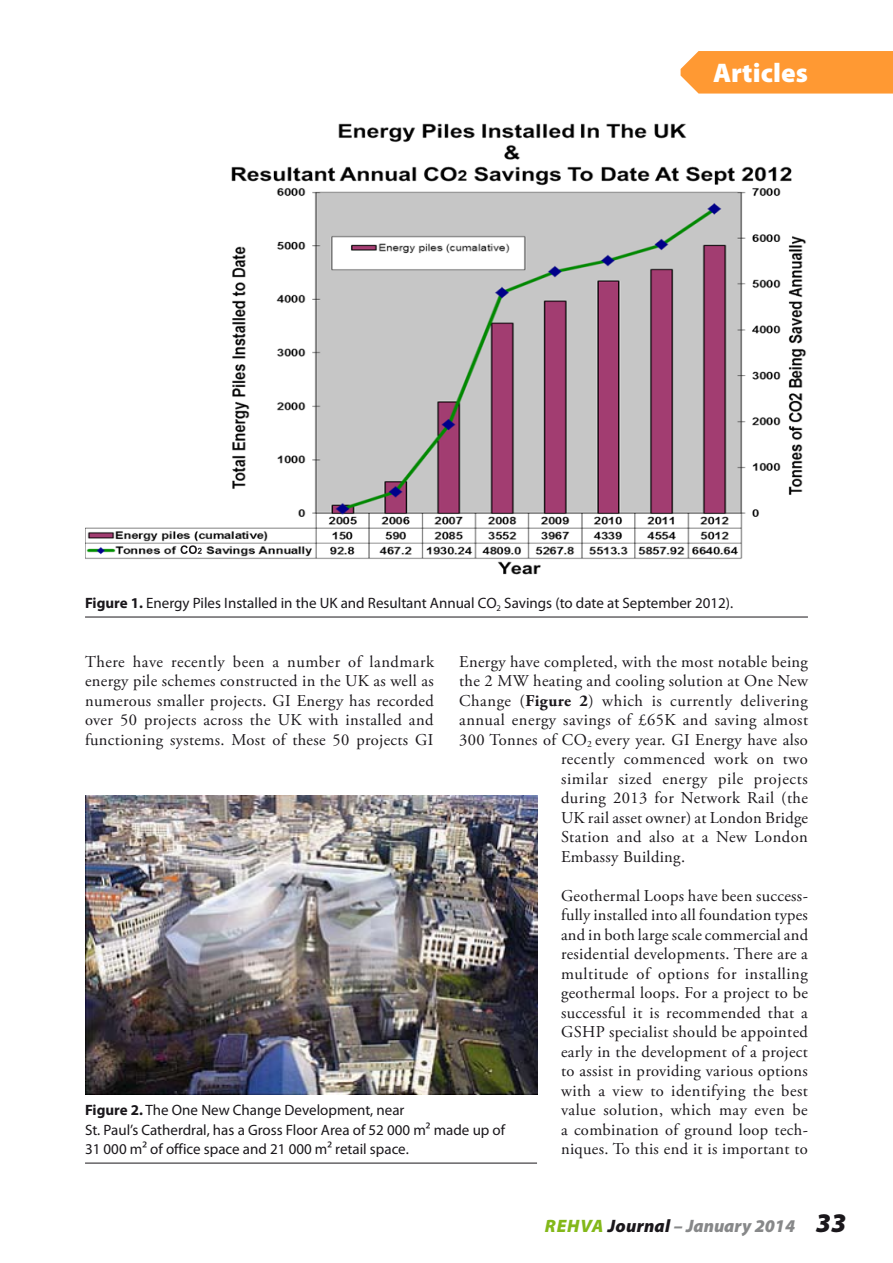
<style>
.page{position:relative;width:893px;height:1263px;background:#fff}
.page>*{position:absolute;margin:0;border:0;box-sizing:border-box;transform-origin:0 0}
.t1{font:900 27px "Myriad Pro";letter-spacing:.005em;color:#fff}
.t2{font:italic 900 18px "Myriad Pro";letter-spacing:.015em;color:#878889}
.t3{font:16.5px/19.5px "Adobe Garamond Pro";letter-spacing:.02em;color:#1a171b;text-align:justify}
.t4{font:16.5px "Adobe Garamond Pro";letter-spacing:.04em;color:#1a171b}
.t5{font:15px/19.5px "Myriad Pro";color:#1a171b}
.s1{font-weight:700}
.s2{color:#83b819}
.s3{color:#1a171b}
.s4{font-size:27px;color:#1a171b}
</style>
<div class="page">
<hr style="left:85px;top:617px;width:723px;height:1px;background:#1a171b">
<img style="left:85px;top:123px;width:721px;height:452px">
<hr style="left:85px;top:1163px;width:452px;height:1px;background:#1a171b">
<img style="left:85px;top:795px;width:452px;height:299px">
<div style="left:179px;top:544px;width:26px;height:12px;background:#fff"></div>
<svg style="left:181px;top:545px;width:21px;height:9px"></svg>
<div style="left:681px;top:51px;width:212px;height:43px;background:#f93"></div>
<h1 class="t1" style="left:713px;top:54px;width:96px">Articles</h1>
<p class="t5" style="left:85px;top:593px;width:650px"><span class="s1">Figure 1.</span> Energy Piles I nstalled in the UK and Resultant Annual CO<sub>2</sub> Savings (to date at September 2012).</p>
<p class="t3" style="left:85px;top:652px;width:350px">There have recently been a number of landmark energy pile schemes constructed in the UK as well as numerous smaller projects. GI Energy has recorded over 50 projects across the UK with installed and functioning systems. Most of these 50 projects GI</p>
<p class="t3" style="left:459px;top:652px;width:350px">Energy have completed, with the most notable being</p>
<p class="t3" style="left:459px;top:672px;width:350px">the 2 MW heating and cooling solution at One New</p>
<p class="t3" style="left:459px;top:691px;width:350px">Change (<span class="s1">Figure 2</span>) which is currently delivering</p>
<p class="t3" style="left:459px;top:711px;width:350px">annual energy savings of £65K and saving almost</p>
<p class="t3" style="left:459px;top:730px;width:350px">300 Tonnes of CO<sub>2</sub> every year. GI Energy have also</p>
<p class="t3" style="left:561px;top:750px;width:248px">recently commenced work on two</p>
<p class="t4" style="left:561px;top:769px;width:248px">similar sized energy pile projects</p>
<p class="t3" style="left:561px;top:789px;width:249px">during 2013 for Network Rail (the</p>
<p class="t3" style="left:561px;top:808px;width:249px">UK rail asset owner) at London Bridge</p>
<p class="t3" style="left:561px;top:828px;width:248px">Station and also at a New London</p>
<p class="t3" style="left:561px;top:847px;width:126px">Embassy Building.</p>
<p class="t3" style="left:561px;top:886px;width:249px">Geothermal Loops have been success&shy;fully installed into all foundation types and in both large scale commercial and residential developments. There are a multitude of options for installing geothermal loops. For a project to be successful it is recommended that a GSHP specialist should be appointed early in the development of a project to assist in providing various options with a view to identifying the best value solution, which may even be a combination of ground loop tech&shy;niques. To this end it is important to</p>
<p class="t5" style="left:85px;top:1100px;width:422px"><span class="s1">Figure 2.</span> The One New Change Development, near<br>St. Paul’s Catherdral, has a Gross Floor Area of 52 000 m² made up of<br>31 000 m² of office space and 21 000 m² retail space.</p>
<p class="t2" style="left:545px;top:1214px;width:303px"><span class="s2">REHVA</span> <span class="s3">Journal</span> – January 2014 <span class="s4">33</span></p>
</div>
